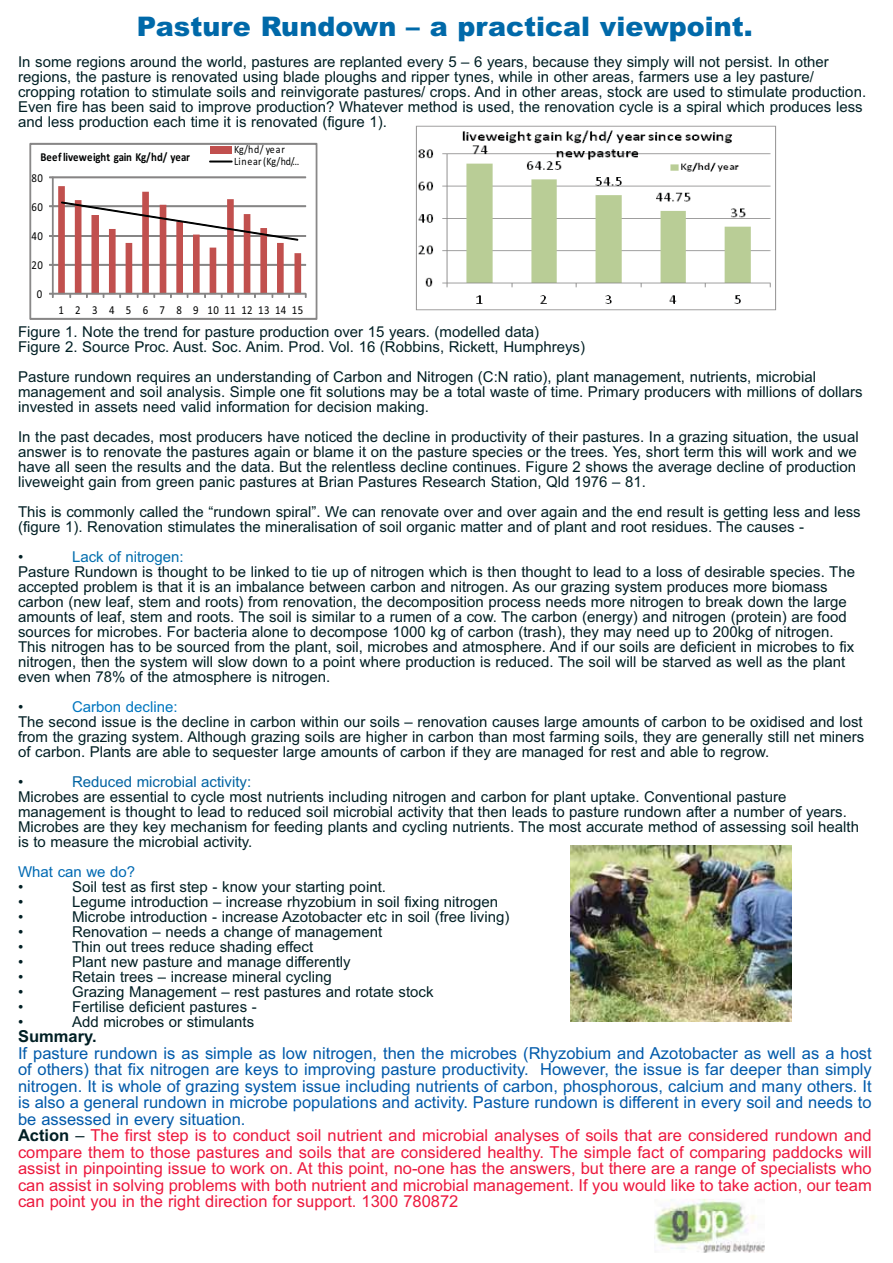
<style>
.page{position:relative;width:893px;height:1263px;background:#fff}
.page>*{position:absolute;margin:0;border:0;box-sizing:border-box;transform-origin:0 0}
.t1{font:900 27px "Arial";color:#0069a9}
.t2{font:16.5px/16.5px "Arial";color:#ed193e}
.t3{font:700 16.5px "Arial";color:#011f24}
.t4{font:15px/15px "Arial";color:#011f24}
.t5{font:15px "Arial";color:#0063a2}
.t6{font:15px "Arial";color:#006dad}
.t7{font:15px "Arial";color:#0076bf}
.t8{font:15px "Arial";color:#006ab3}
.t9{font:12.15px "Calibri";letter-spacing:.03em;color:#010202;scale:.89 1}
.t10{font:700 12.15px "Calibri";letter-spacing:-.01em;color:#010202;scale:.89 1}
.t11{font:11.1px/12.1px "Calibri";letter-spacing:.04em;color:#010202;scale:.89 1}
.s1{color:#005aaa}
.s2{font-weight:700;color:#011f24}
.s3{color:#011f24}
</style>
<div class="page">
<img style="left:656px;top:1200px;width:107px;height:51px">
<div style="left:653px;top:1197px;width:113px;height:57px;border:2px solid #fff"></div>
<svg style="left:30px;top:144px;width:287px;height:175px"></svg>
<img style="left:415px;top:126px;width:361px;height:184px">
<img style="left:571px;top:845px;width:221px;height:177px">
<h1 class="t1" style="left:137px;top:10px;width:617px">Pasture Rundown – a practical viewpoint.</h1>
<p class="t4" style="left:18px;top:56px;width:849px">In some regions around the world, pastures are replanted every 5 – 6 years, because they simply will not persist. In other regions, the pasture is renovated using blade ploughs and ripper tynes, while in other areas, farmers use a ley pasture/ cropping rotation to stimulate soils and reinvigorate pastures/ crops. And in other areas, stock are used to stimulate production.<br>Even fire has been said to improve production? Whatever method is used, the renovation cycle is a spiral which produces less and less production each time it is renovated (figure 1).</p>
<p class="t10" style="left:41px;top:153px;width:169px">Beef liveweight gain Kg/hd/ year</p>
<p class="t11" style="left:234px;top:144px;width:75px">Kg/hd/ year<br>Linear (Kg/hd/ …</p>
<p class="t9" style="left:32px;top:174px;width:14px">80</p>
<p class="t9" style="left:32px;top:203px;width:14px">60</p>
<p class="t9" style="left:32px;top:232px;width:14px">40</p>
<p class="t9" style="left:32px;top:261px;width:14px">20</p>
<p class="t9" style="left:37px;top:290px;width:8px">0</p>
<p class="t9" style="left:58px;top:306px;width:276px">1 2 3 4 5 6 7 8 9 101112131415</p>
<p class="t4" style="left:18px;top:326px;width:568px">Figure 1. Note the trend for pasture production over 15 years. (modelled data)<br>Figure 2. Source Proc. Aust. Soc. Anim. Prod. Vol. 16 (Robbins, Rickett, Humphreys)</p>
<p class="t4" style="left:18px;top:371px;width:846px">Pasture rundown requires an understanding of Carbon and Nitrogen (C:N ratio), plant management, nutrients, microbial management and soil analysis. Simple one fit solutions may be a total waste of time. Primary producers with millions of dollars invested in assets need valid information for decision making.</p>
<p class="t4" style="left:18px;top:431px;width:842px">In the past decades, most producers have noticed the decline in productivity of their pastures. In a grazing situation, the usual answer is to renovate the pastures again or blame it on the pasture species or the trees. Yes, short term this will work and we have all seen the results and the data. But the relentless decline continues. Figure 2 shows the average decline of production liveweight gain from green panic pastures at Brian Pastures Research Station, Qld 1976 – 81.</p>
<p class="t4" style="left:18px;top:506px;width:844px">This is commonly called the “rundown spiral”. We can renovate over and over again and the end result is getting less and less (figure 1). Renovation stimulates the mineralisation of soil organic matter and of plant and root residues. The causes -</p>
<p class="t4" style="left:18px;top:551px;width:7px">•</p>
<p class="t6" style="left:72px;top:551px;width:113px">Lack of nitrogen:</p>
<p class="t4" style="left:18px;top:566px;width:838px">Pasture Rundown is thought to be linked to tie up of nitrogen which is then thought to lead to a loss of desirable species. The accepted problem is that it is an imbalance between carbon and nitrogen. As our grazing system produces more biomass carbon (new leaf, stem and roots) from renovation, the decomposition process needs more nitrogen to break down the large amounts of leaf, stem and roots. The soil is similar to a rumen of a cow. The carbon (energy) and nitrogen (protein) are food sources for microbes. For bacteria alone to decompose 1000 kg of carbon (trash), they may need up to 200kg of nitrogen.<br>This nitrogen has to be sourced from the plant, soil, microbes and atmosphere. And if our soils are deficient in microbes to fix nitrogen, then the system will slow down to a point where production is reduced. The soil will be starved as well as the plant even when 78% of the atmosphere is nitrogen.</p>
<p class="t4" style="left:18px;top:701px;width:7px">•</p>
<p class="t7" style="left:72px;top:701px;width:107px">Carbon decline:</p>
<p class="t4" style="left:18px;top:716px;width:848px;text-align:justify">The second issue is the decline in carbon within our soils – renovation causes large amounts of carbon to be oxidised and lost from the grazing system. Although grazing soils are higher in carbon than most farming soils, they are generally still net miners of carbon. Plants are able to sequester large amounts of carbon if they are managed for rest and able to regrow.</p>
<p class="t4" style="left:18px;top:776px;width:7px">•</p>
<p class="t5" style="left:72px;top:776px;width:181px">Reduced microbial activity:</p>
<p class="t4" style="left:18px;top:791px;width:842px">Microbes are essential to cycle most nutrients including nitrogen and carbon for plant uptake. Conventional pasture management is thought to lead to reduced soil microbial activity that then leads to pasture rundown after a number of years.<br>Microbes are they key mechanism for feeding plants and cycling nutrients. The most accurate method of assessing soil health is to measure the microbial activity.</p>
<p class="t8" style="left:18px;top:866px;width:119px">What can we do?</p>
<p class="t4" style="left:18px;top:881px;width:7px">•</p>
<p class="t4" style="left:72px;top:881px;width:315px">Soil test as first step - know your starting point.</p>
<p class="t4" style="left:18px;top:896px;width:7px">•</p>
<p class="t4" style="left:72px;top:896px;width:428px">Legume introduction – increase rhyzobium in soil fixing nitrogen</p>
<p class="t4" style="left:18px;top:911px;width:7px">•</p>
<p class="t4" style="left:72px;top:911px;width:439px">Microbe introduction - increase Azotobacter etc in soil (free living)</p>
<p class="t4" style="left:18px;top:926px;width:7px">•</p>
<p class="t4" style="left:72px;top:926px;width:312px">Renovation – needs a change of management</p>
<p class="t4" style="left:18px;top:941px;width:7px">•</p>
<p class="t4" style="left:72px;top:941px;width:243px">Thin out trees reduce shading effect</p>
<p class="t4" style="left:18px;top:956px;width:7px">•</p>
<p class="t4" style="left:72px;top:956px;width:280px">Plant new pasture and manage differently</p>
<p class="t4" style="left:18px;top:971px;width:7px">•</p>
<p class="t4" style="left:72px;top:971px;width:261px">Retain trees – increase mineral cycling</p>
<p class="t4" style="left:18px;top:986px;width:7px">•</p>
<p class="t4" style="left:72px;top:986px;width:363px">Grazing Management – rest pastures and rotate stock</p>
<p class="t4" style="left:18px;top:1001px;width:7px">•</p>
<p class="t4" style="left:72px;top:1001px;width:186px">Fertilise deficient pastures -</p>
<p class="t4" style="left:18px;top:1016px;width:7px">•</p>
<p class="t4" style="left:72px;top:1016px;width:184px">Add microbes or stimulants</p>
<p class="t3" style="left:18px;top:1030px;width:80px">Summary.</p>
<p class="t2" style="left:18px;top:1046px;width:855px"><span class="s1">If pasture rundown is as simple as low nitrogen, then the microbes (Rhyzobium and Azotobacter as well as a host of others) that fix nitrogen are keys to improving pasture productivity. However, the issue is far deeper than simply nitrogen. It is whole of grazing system issue including nutrients of carbon, phosphorous, calcium and many others. It is also a general rundown in microbe populations and activity. Pasture rundown is different in every soil and needs to be assessed in every situation.<br></span><span class="s2">Action</span> <span class="s3">–</span> The first step is to conduct soil nutrient and microbial analyses of soils that are considered rundown and compare them to those pastures and soils that are considered healthy. The simple fact of comparing paddocks will assist in pinpointing issue to work on. At this point, no-one has the answers, but there are a range of specialists who can assist in solving problems with both nutrient and microbial management. If you would like to take action, our team can point you in the right direction for support. 1300 780872</p>
</div>
